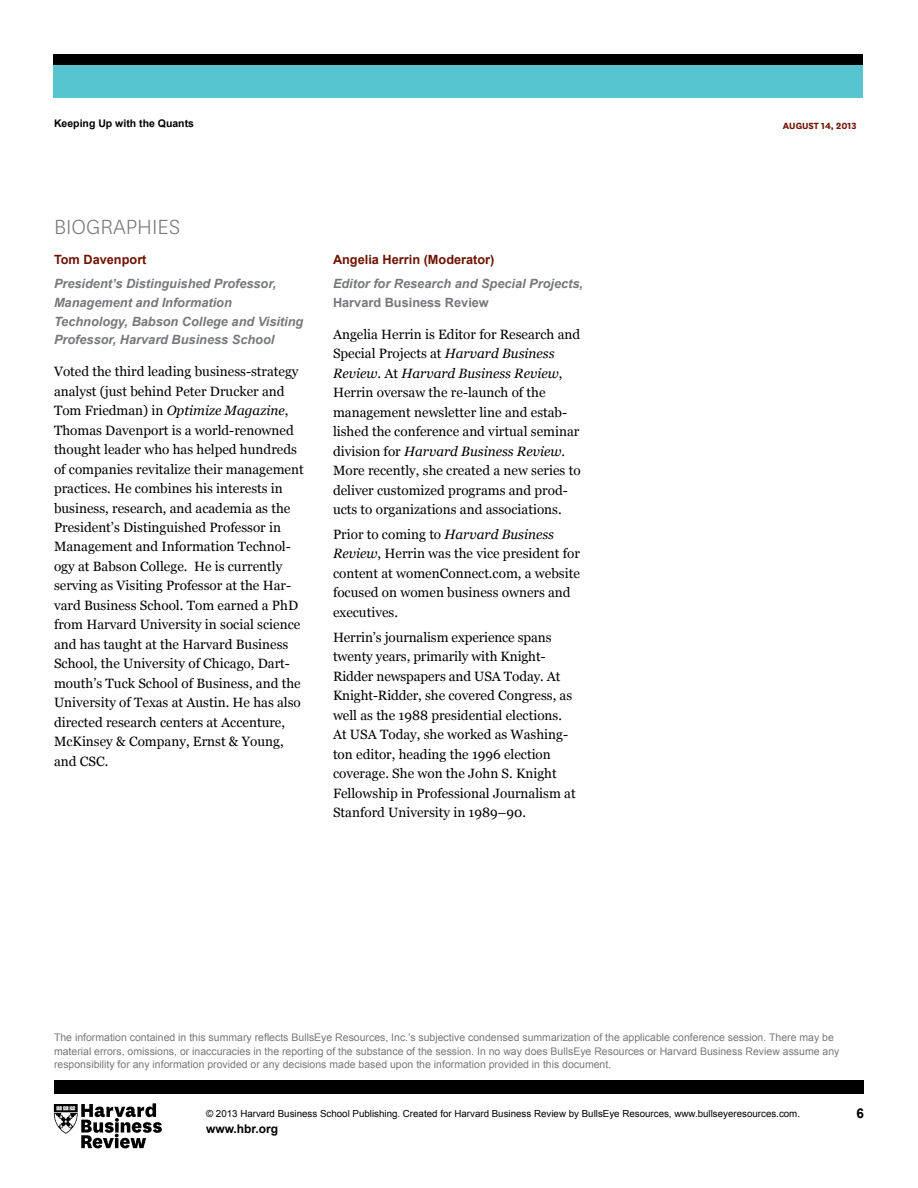
<style>
.page{position:relative;width:918px;height:1188px;background:#fff}
.page>*{position:absolute;margin:0;border:0;box-sizing:border-box;transform-origin:0 0}
.t1{font:300 24px "National HBR";color:#77787b}
.t2{font:13.5px/19.5px "Georgia";color:#000}
.t3{font:700 13.5px "Arial";color:#000}
.t4{font:italic 700 12.75px/24.2px "Arial";color:#77787b}
.t5{font:700 12.75px "Arial";color:#77787b}
.t6{font:700 12px "Arial";color:#000}
.t7{font:10.5px/13.5px "Arial";color:#77787b}
.t8{font:700 10.5px "Arial";color:#000}
.t9{font:700 10.5px "National HBR";color:#6f1200}
.t10{font:9.75px "Arial";color:#000}
.s1{font-style:normal;color:#6f1200}
.s2{font-style:italic}
</style>
<div class="page">
<div style="left:54px;top:1080px;width:810px;height:14px;background:#000"></div>
<svg style="left:53px;top:1103px;width:109px;height:45px"></svg>
<div style="left:53px;top:64px;width:810px;height:33px;background:#56c5d0"></div>
<div style="left:53px;top:54px;width:810px;height:10px;background:#000"></div>
<p class="t8" style="left:54px;top:117px;width:142px">Keeping Up with the Quants</p>
<p class="t9" style="left:783px;top:118px;width:75px">AUGUST 14, 2013</p>
<p class="t1" style="left:54px;top:212px;width:126px">BIOGRAPH IES</p>
<p class="t4" style="left:54px;top:248px;width:224px"><span class="s1">Tom Davenport<br></span>President’s Distinguished Professor,</p>
<p class="t4" style="left:54px;top:293px;width:251px;line-height:18.8px">Management and Information<br>Technology, Babson College and Visiting<br>Professor, Harvard Business School</p>
<p class="t2" style="left:54px;top:362px;width:251px">Voted the third leading business-strategy analyst (just behind Peter Drucker and Tom Friedman) in <span class="s2">Optimize Magazine</span>, Thomas Davenport is a world-renowned thought leader who has helped hundreds of companies revitalize their management practices. He combines his interests in business, research, and academia as the President’s Distinguished Professor in Management and Information Technol&shy;ogy at Babson College. He is currently serving as Visiting Professor at the Har&shy;vard Business School. Tom earned a PhD from Harvard University in social science and has taught at the Harvard Business School, the University of Chicago, Dart&shy;mouth’s Tuck School of Business, and the University of Texas at Austin. He has also directed research centers at Accenture, McKinsey &amp; Company, Ernst &amp; Young, and CSC.</p>
<p class="t4" style="left:333px;top:248px;width:252px"><span class="s1">Angelia Herrin (Moderator)<br></span>Editor for Research and Special Projects,</p>
<p class="t5" style="left:333px;top:294px;width:157px">Harvard Business Review</p>
<p class="t2" style="left:333px;top:324px;width:249px">Angelia Herrin is Editor for Research and Special Projects at <span class="s2">Harvard Business Review</span>. At <span class="s2">Harvard Business Review</span>, Herrin oversaw the re-launch of the management newsletter line and estab&shy;lished the conference and virtual seminar division for <span class="s2">Harvard Business Review</span>.<br>More recently, she created a new series to deliver customized programs and prod&shy;ucts to organizations and associations.</p>
<p class="t2" style="left:333px;top:525px;width:248px">Prior to coming to <span class="s2">Harvard Business Review</span>, Herrin was the vice president for content at womenConnect.com, a website focused on women business owners and executives.</p>
<p class="t2" style="left:333px;top:628px;width:244px">Herrin’s journalism experience spans twenty years, primarily with Knight-Ridder newspapers and USA Today. At Knight-Ridder, she covered Congress, as well as the 1988 presidential elections.<br>At USA Today, she worked as Washing&shy;ton editor, heading the 1996 election coverage. She won the John S. Knight Fellowship in Professional Journalism at Stanford University in 1989–90.</p>
<p class="t7" style="left:54px;top:1031px;width:787px">The information contained in this summary reflects BullsEye Resources, Inc.’s subjective condensed summarization of the applicable conference session. There may be material errors, omissions, or inaccuracies in the reporting of the substance of the session. In no way does BullsEye Resources or Harvard Business Review assume any responsibility for any information provided or any decisions made based upon the information provided in this document.</p>
<p class="t10" style="left:206px;top:1107px;width:596px">© 2013 Harvard Business School Publishing. Created for Harvard Business Review by BullsEye Resources, www.bullseyeresources.com.</p>
<p class="t6" style="left:206px;top:1121px;width:74px">www.hbr.org</p>
<p class="t3" style="left:856px;top:1104px;width:9px">6</p>
</div>
